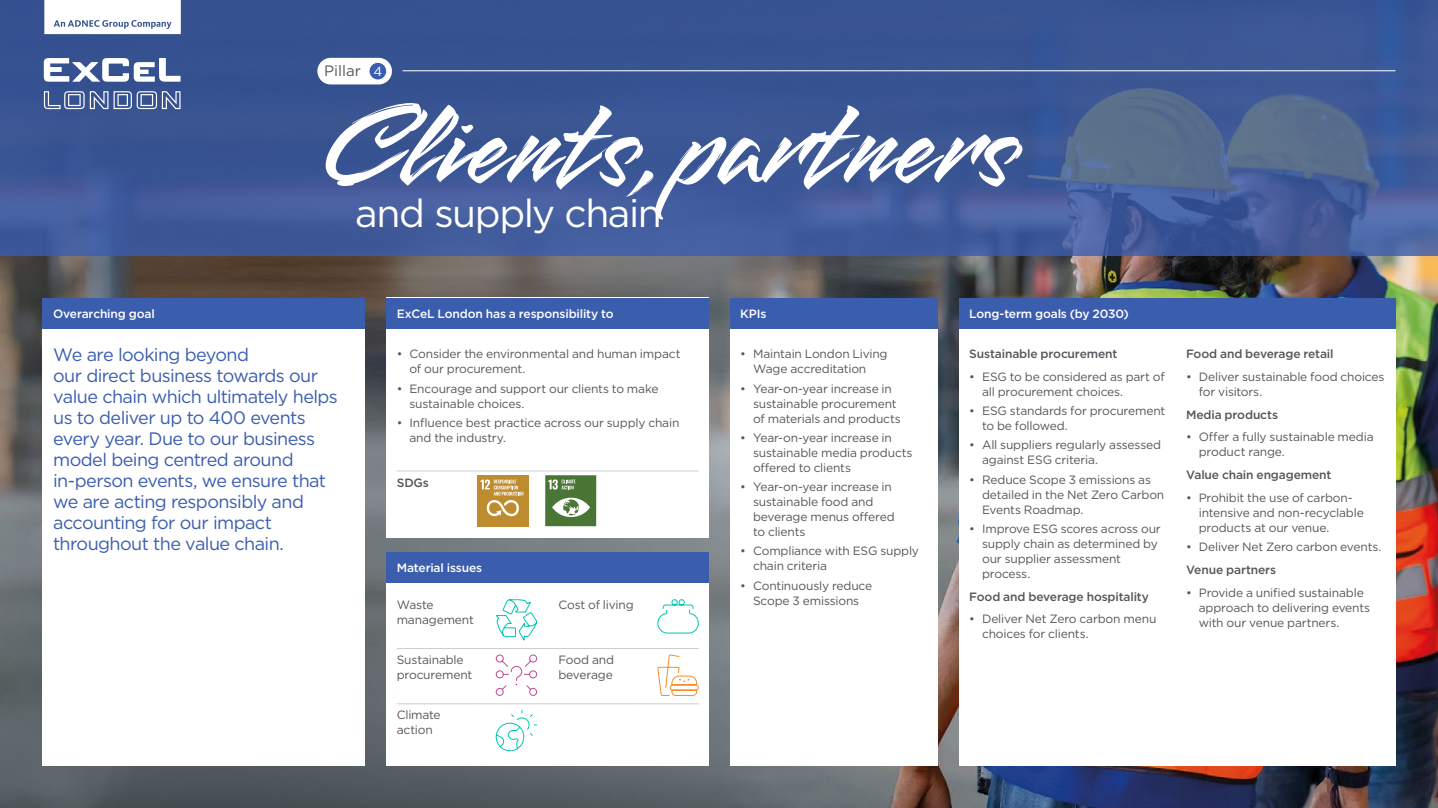
<style>
.page{position:relative;width:1438px;height:808px;background:#fff}
.page>*{position:absolute;margin:0;border:0;box-sizing:border-box;transform-origin:0 0}
.t1{font:120px "Smooch";letter-spacing:-.005em;color:#fff}
.t2{font:39px "Gotham";letter-spacing:-.04em;color:#fff}
.t3{font:18px/21px "Gotham";letter-spacing:-.035em;color:#3a5dae}
.t4{font:15px "Gotham";color:#53565a}
.t5{font:12px/15px "Gotham";letter-spacing:-.015em;color:#53565a}
.t6{font:500 12px "Gotham";letter-spacing:-.01em;color:#53565a}
.t7{font:500 12px "Gotham";letter-spacing:-.015em;color:#fff}
.s1{font-size:13.2px;color:#fff}
</style>
<div class="page">
<img style="left:0;top:255px;width:1437px;height:553px">
<svg style="left:0;top:0;width:1437px;height:255px;background:#3e5895"></svg>
<div style="left:386px;top:298px;width:322px;height:239px;background:#fff"></div>
<div style="left:729px;top:298px;width:208px;height:467px;background:#fff"></div>
<div style="left:729px;top:298px;width:208px;height:30px;background:#3a5dae"></div>
<div style="left:317px;top:58px;width:75px;height:26px;background:#fff;border-radius:13px"></div>
<div style="left:369px;top:62px;width:18px;height:18px;background:#3a5dae;border-radius:50%"></div>
<div style="left:368px;top:62px;width:19px;height:18px;border:1px solid #fff;border-radius:50%"></div>
<div style="left:386px;top:298px;width:322px;height:30px;background:#3a5dae"></div>
<div style="left:958px;top:298px;width:437px;height:467px;background:#fff"></div>
<div style="left:958px;top:298px;width:437px;height:30px;background:#3a5dae"></div>
<hr style="left:402px;top:70px;width:993px;height:1px;background:#fff">
<div style="left:43px;top:298px;width:322px;height:467px;background:#fff"></div>
<div style="left:43px;top:298px;width:322px;height:30px;background:#3a5dae"></div>
<div style="left:386px;top:583px;width:322px;height:182px;background:#fff"></div>
<hr style="left:396px;top:648px;width:81px;height:1px;background:#cbccce">
<hr style="left:477px;top:648px;width:60px;height:1px;background:#cbccce">
<hr style="left:558px;top:648px;width:81px;height:1px;background:#cbccce">
<hr style="left:639px;top:648px;width:59px;height:1px;background:#cbccce">
<hr style="left:396px;top:703px;width:81px;height:1px;background:#cbccce">
<hr style="left:477px;top:703px;width:60px;height:1px;background:#cbccce">
<hr style="left:558px;top:703px;width:81px;height:1px;background:#cbccce">
<hr style="left:639px;top:703px;width:59px;height:1px;background:#cbccce">
<svg style="left:495px;top:599px;width:63px;height:97px"></svg>
<svg style="left:656px;top:599px;width:43px;height:106px"></svg>
<svg style="left:495px;top:703px;width:63px;height:49px"></svg>
<div style="left:386px;top:552px;width:322px;height:31px;background:#3a5dae"></div>
<hr style="left:396px;top:471px;width:81px;height:1px;background:#cbccce">
<hr style="left:477px;top:471px;width:221px;height:1px;background:#cbccce">
<div style="left:477px;top:475px;width:51px;height:51px;background:#bf8b2f"></div>
<svg style="left:480px;top:479px;width:43px;height:38px"></svg>
<div style="left:545px;top:475px;width:51px;height:51px;background:#4a7635"></div>
<svg style="left:548px;top:479px;width:27px;height:10px"></svg>
<svg style="left:552px;top:498px;width:38px;height:19px"></svg>
<svg style="left:44px;top:91px;width:136px;height:18px;background:#6e82af"></svg>
<svg style="left:44px;top:58px;width:136px;height:24px"></svg>
<svg style="left:44px;top:0;width:137px;height:34px"></svg>
<p class="t4" style="left:324px;top:61px;width:60px">Pillar <span class="s1">4</span></p>
<h1 class="t1" style="left:323px;top:71px;width:694px">Clients, partners</h1>
<h2 class="t2" style="left:355px;top:188px;width:308px">and supply chain</h2>
<p class="t7" style="left:53px;top:306px;width:103px">Overarching goal</p>
<p class="t3" style="left:53px;top:344px;width:286px">We are looking beyond<br>our direct business towards our value chain which ultimately helps us to deliver up to 400 events every year. Due to our business model being centred around in-person events, we ensure that we are acting responsibly and accounting for our impact throughout the value chain.</p>
<p class="t7" style="left:396px;top:306px;width:218px">ExCeL London has a responsibility to</p>
<p class="t5" style="left:409px;top:346px;width:272px;text-indent:-13px">• Consider the environmental and human impact of our procurement.</p>
<p class="t5" style="left:409px;top:381px;width:250px;text-indent:-13px">• Encourage and support our clients to make sustainable choices.</p>
<p class="t5" style="left:409px;top:415px;width:271px;text-indent:-13px">• Influence best practice across our supply chain and the industry.</p>
<p class="t6" style="left:396px;top:474px;width:34px">SDGs</p>
<p class="t7" style="left:396px;top:560px;width:87px">Material issues</p>
<p class="t5" style="left:396px;top:597px;width:79px">Waste management</p>
<p class="t5" style="left:558px;top:597px;width:77px">Cost of living</p>
<p class="t5" style="left:396px;top:652px;width:77px">Sustainable procurement</p>
<p class="t5" style="left:558px;top:652px;width:57px">Food and beverage</p>
<p class="t5" style="left:396px;top:707px;width:46px">Climate action</p>
<p class="t7" style="left:740px;top:306px;width:28px">KPIs</p>
<p class="t5" style="left:753px;top:346px;width:136px;text-indent:-13px">• Maintain London Living<br>Wage accreditation</p>
<p class="t5" style="left:753px;top:381px;width:149px;text-indent:-13px">• Year-on-year increase in sustainable procurement of materials and products</p>
<p class="t5" style="left:753px;top:430px;width:161px;text-indent:-13px">• Year-on-year increase in sustainable media products offered to clients</p>
<p class="t5" style="left:753px;top:479px;width:143px;text-indent:-13px">• Year-on-year increase in sustainable food and beverage menus offered to clients</p>
<p class="t5" style="left:753px;top:543px;width:167px;text-indent:-13px">• Compliance with ESG supply chain criteria</p>
<p class="t5" style="left:740px;top:578px;width:133px;text-align:center">• Continuously reduce<br>Scope 3 emissions</p>
<p class="t7" style="left:969px;top:306px;width:161px">Long-term goals (by 2030)</p>
<p class="t6" style="left:969px;top:346px;width:150px">Sustainable procurement</p>
<p class="t5" style="left:981px;top:369px;width:184px;text-indent:-13px">• ESG to be considered as part of all procurement choices.</p>
<p class="t5" style="left:981px;top:403px;width:185px;text-indent:-13px">• ESG standards for procurement to be followed.</p>
<p class="t5" style="left:981px;top:437px;width:180px;text-indent:-13px">• All suppliers regularly assessed against ESG criteria.</p>
<p class="t5" style="left:981px;top:472px;width:184px;text-indent:-13px">• Reduce Scope 3 emissions as detailed in the Net Zero Carbon<br>Events Roadmap.</p>
<p class="t5" style="left:981px;top:521px;width:180px;text-indent:-13px">• Improve ESG scores across our supply chain as determined by our supplier assessment process.</p>
<p class="t6" style="left:969px;top:589px;width:181px">Food and beverage hospitality</p>
<p class="t5" style="left:981px;top:611px;width:176px;text-indent:-13px">• Deliver Net Zero carbon menu choices for clients.</p>
<p class="t6" style="left:1185px;top:346px;width:149px">Food and beverage retail</p>
<p class="t5" style="left:1198px;top:369px;width:187px;text-indent:-13px">• Deliver sustainable food choices for visitors.</p>
<p class="t6" style="left:1185px;top:407px;width:93px">Media products</p>
<p class="t5" style="left:1198px;top:429px;width:176px;text-indent:-13px">• Offer a fully sustainable media product range.</p>
<p class="t6" style="left:1185px;top:467px;width:147px">Value chain engagement</p>
<p class="t5" style="left:1198px;top:490px;width:166px;text-indent:-13px">• Prohibit the use of carbon&shy;intensive and non-recyclable products at our venue.</p>
<p class="t5" style="left:1185px;top:539px;width:197px">• Deliver Net Zero carbon events.</p>
<p class="t6" style="left:1185px;top:562px;width:92px">Venue partners</p>
<p class="t5" style="left:1198px;top:585px;width:173px;text-indent:-13px">• Provide a unified sustainable approach to delivering events with our venue partners.</p>
</div>
